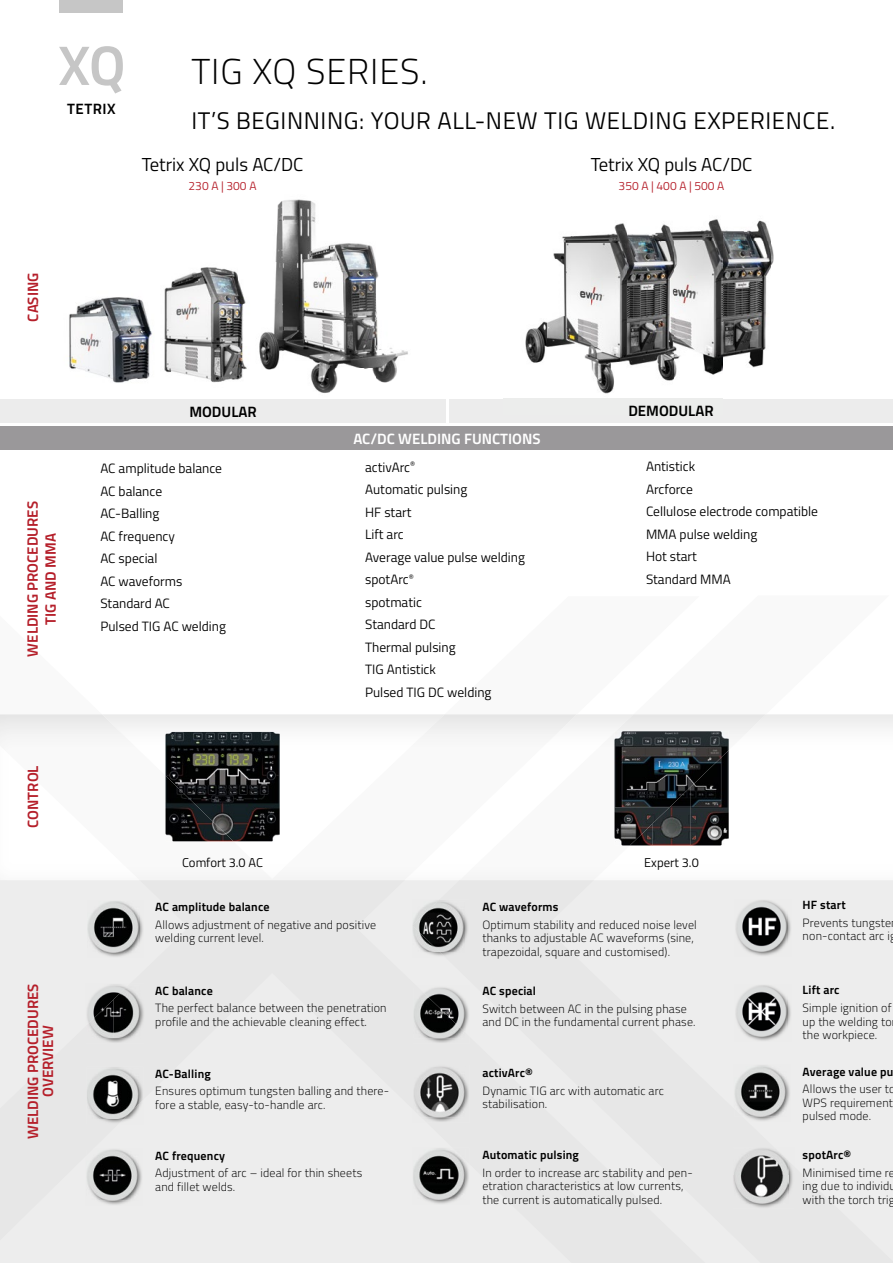
<style>
.page{position:relative;width:893px;height:1263px;background:#fff}
.page>*{position:absolute;margin:0;border:0;box-sizing:border-box;transform-origin:0 0}
.t1{font:300 36px "Titillium Text";letter-spacing:.025em;color:#000}
.t2{font:24px "Titillium Text";letter-spacing:.025em;color:#000}
.t3{font:18.75px "Titillium Text";color:#000}
.t4{font:700 15px/15px "Titillium Text";color:#b51f2a;text-align:center}
.t5{font:700 15px "Titillium Text";color:#000}
.t6{font:700 15px "Titillium Text";color:#fff}
.t7{font:13.5px/22.5px "Titillium Text";color:#000}
.t8{font:12.75px "Titillium Text";color:#000}
.t9{font:300 12px/13.5px "Titillium Text";letter-spacing:.015em;color:#000}
.t10{font:700 12px "Titillium Text";letter-spacing:.015em;color:#000}
.t11{font:12px "Titillium Text";color:#b51f2a}
</style>
<div class="page">
<div style="left:705px;top:880px;width:188px;height:383px;background:#ededed"></div>
<div style="left:0;top:880px;width:705px;height:383px;background:#ededed"></div>
<img style="left:139px;top:880px;width:266px;height:1px">
<img style="left:86px;top:983px;width:59px;height:60px">
<img style="left:86px;top:985px;width:27px;height:14px">
<img style="left:86px;top:999px;width:27px;height:39px">
<img style="left:113px;top:985px;width:28px;height:53px">
<img style="left:87px;top:900px;width:57px;height:58px">
<img style="left:87px;top:902px;width:53px;height:50px">
<img style="left:412px;top:899px;width:57px;height:58px">
<img style="left:412px;top:901px;width:53px;height:51px">
<img style="left:413px;top:1147px;width:56px;height:58px">
<img style="left:452px;top:1147px;width:17px;height:17px">
<img style="left:413px;top:1149px;width:52px;height:51px">
<svg style="left:454px;top:1149px;width:11px;height:11px"></svg>
<img style="left:733px;top:1147px;width:61px;height:62px">
<img style="left:734px;top:1149px;width:54px;height:54px">
<div style="left:0;top:427px;width:893px;height:23px;background:#9a989a"></div>
<img style="left:691px;top:807px;width:38px;height:38px">
<img style="left:669px;top:807px;width:22px;height:38px">
<img style="left:614px;top:731px;width:115px;height:76px">
<img style="left:614px;top:807px;width:55px;height:38px">
<img style="left:165px;top:732px;width:115px;height:109px">
<img style="left:165px;top:776px;width:68px;height:65px">
<img style="left:275px;top:199px;width:103px;height:74px">
<img style="left:281px;top:273px;width:127px;height:96px">
<img style="left:311px;top:369px;width:86px;height:24px">
<img style="left:171px;top:263px;width:110px;height:42px">
<img style="left:171px;top:305px;width:110px;height:42px">
<img style="left:171px;top:347px;width:110px;height:36px">
<img style="left:69px;top:287px;width:102px;height:96px">
<div style="left:0;top:399px;width:445px;height:24px;background:#ececec"></div>
<div style="left:449px;top:399px;width:444px;height:24px;background:#ececec"></div>
<img style="left:87px;top:1066px;width:56px;height:58px">
<img style="left:87px;top:1068px;width:52px;height:51px">
<img style="left:413px;top:1065px;width:57px;height:57px">
<img style="left:413px;top:1067px;width:53px;height:50px">
<img style="left:735px;top:984px;width:57px;height:58px">
<img style="left:735px;top:986px;width:53px;height:50px">
<img style="left:86px;top:1148px;width:57px;height:58px">
<img style="left:86px;top:1150px;width:53px;height:50px">
<svg style="left:86px;top:1148px;width:8px;height:8px"></svg>
<img style="left:734px;top:1064px;width:57px;height:58px">
<img style="left:734px;top:1117px;width:14px;height:5px">
<img style="left:734px;top:1066px;width:53px;height:51px">
<svg style="left:734px;top:1109px;width:8px;height:8px"></svg>
<img style="left:413px;top:986px;width:57px;height:57px">
<img style="left:413px;top:988px;width:53px;height:50px">
<img style="left:735px;top:899px;width:57px;height:58px">
<img style="left:735px;top:901px;width:53px;height:50px">
<img style="left:627px;top:219px;width:147px;height:162px">
<img style="left:562px;top:219px;width:73px;height:24px">
<img style="left:525px;top:243px;width:102px;height:104px">
<img style="left:504px;top:347px;width:131px;height:52px">
<svg style="left:59px;top:46px;width:64px;height:47px"></svg>
<div style="left:60px;top:0;width:63px;height:13px;background:#c6c6c6"></div>
<p class="t5" style="left:67px;top:97px;width:50px">TETRIX</p>
<h1 class="t1" style="left:191px;top:46px;width:238px">TIG XQ SERIES.</h1>
<h2 class="t2" style="left:191px;top:103px;width:645px">IT’S BEGINNING: YOUR ALL-NEW TIG WELDING EXPERIENCE.</h2>
<h3 class="t3" style="left:142px;top:151px;width:163px">Tetrix XQ puls AC/DC</h3>
<p class="t11" style="left:189px;top:177px;width:69px">230 A | 300 A</p>
<h3 class="t3" style="left:591px;top:151px;width:163px">Tetrix XQ puls AC/DC</h3>
<p class="t11" style="left:619px;top:177px;width:107px">350 A | 400 A | 500 A</p>
<p class="t4" style="left:25px;top:322px;width:50px;rotate:-90deg">CASING</p>
<p class="t4" style="left:23px;top:656px;width:157px;line-height:18px;rotate:-90deg">WELDING PROCEDURES<br>TIG AND MMA</p>
<p class="t4" style="left:25px;top:828px;width:64px;rotate:-90deg">CONTROL</p>
<p class="t4" style="left:25px;top:1139px;width:157px;rotate:-90deg">WELDING PROCEDURES<br>OVERVIEW</p>
<p class="t5" style="left:189px;top:400px;width:69px">MODULAR</p>
<p class="t5" style="left:628px;top:400px;width:87px">DEMODULAR</p>
<p class="t6" style="left:353px;top:427px;width:189px">AC/DC WELDING FUNCTIONS</p>
<p class="t7" style="left:100px;top:457px;width:127px">AC amplitude balance<br>AC balance<br>AC-Balling<br>AC frequency<br>AC special<br>AC waveforms<br>Standard AC<br>Pulsed TIG AC welding</p>
<p class="t7" style="left:646px;top:455px;width:174px">Antistick<br>Arcforce<br>Cellulose electrode compatible<br>MMA pulse welding<br>Hot start<br>Standard MMA</p>
<p class="t7" style="left:365px;top:455px;width:161px">activArc<sup>®<br></sup>Automatic pulsing<br>HF start<br>Lift arc<br>Average value pulse welding spotArc<sup>®<br></sup>spotmatic<br>Standard DC<br>Thermal pulsing<br>TIG Antistick<br>Pulsed TIG DC welding</p>
<p class="t8" style="left:182px;top:853px;width:82px">Comfort 3.0 AC</p>
<p class="t8" style="left:644px;top:853px;width:56px">Expert 3.0</p>
<p class="t10" style="left:155px;top:898px;width:116px">AC amplitude balance</p>
<p class="t9" style="left:155px;top:917px;width:222px">Allows adjustment of negative and positive welding current level.</p>
<p class="t10" style="left:155px;top:981px;width:59px">AC balance</p>
<p class="t9" style="left:155px;top:1001px;width:233px">The perfect balance between the penetration profile and the achievable cleaning effect.</p>
<p class="t10" style="left:155px;top:1064px;width:57px">AC-Balling</p>
<p class="t9" style="left:155px;top:1084px;width:235px">Ensures optimum tungsten balling and there&shy;fore a stable, easy-to-handle arc.</p>
<p class="t10" style="left:155px;top:1146px;width:71px">AC frequency</p>
<p class="t9" style="left:155px;top:1166px;width:208px">Adjustment of arc – ideal for thin sheets and fillet welds.</p>
<p class="t10" style="left:482px;top:897px;width:78px">AC waveforms</p>
<p class="t9" style="left:482px;top:917px;width:216px">Optimum stability and reduced noise level thanks to adjustable AC waveforms (sine, trapezoidal, square and customised).</p>
<p class="t10" style="left:482px;top:982px;width:55px">AC special</p>
<p class="t9" style="left:482px;top:1001px;width:215px">Switch between AC in the pulsing phase and DC in the fundamental current phase.</p>
<p class="t10" style="left:482px;top:1063px;width:52px">activArc®</p>
<p class="t9" style="left:482px;top:1083px;width:183px">Dynamic TIG arc with automatic arc stabilisation.</p>
<p class="t10" style="left:482px;top:1145px;width:98px">Automatic pulsing</p>
<p class="t9" style="left:482px;top:1165px;width:212px">In order to increase arc stability and pen&shy;etration characteristics at low currents, the current is automatically pulsed.</p>
<p class="t10" style="left:803px;top:895px;width:45px">HF start</p>
<p class="t9" style="left:803px;top:915px;width:90px">Prevents tungste non-contact arc i</p>
<p class="t10" style="left:803px;top:981px;width:38px">Lift arc</p>
<p class="t9" style="left:803px;top:1001px;width:91px;text-align:justify">Simple ignition of up the welding to the workpiece.</p>
<p class="t10" style="left:803px;top:1062px;width:92px">Average value pu</p>
<p class="t9" style="left:803px;top:1082px;width:94px">Allows the user to<br>WPS requirement pulsed mode.</p>
<p class="t10" style="left:803px;top:1145px;width:50px">spotArc®</p>
<p class="t9" style="left:803px;top:1165px;width:95px;text-align:justify">Minimised time re ing due to individu with the torch trig</p>
</div>
